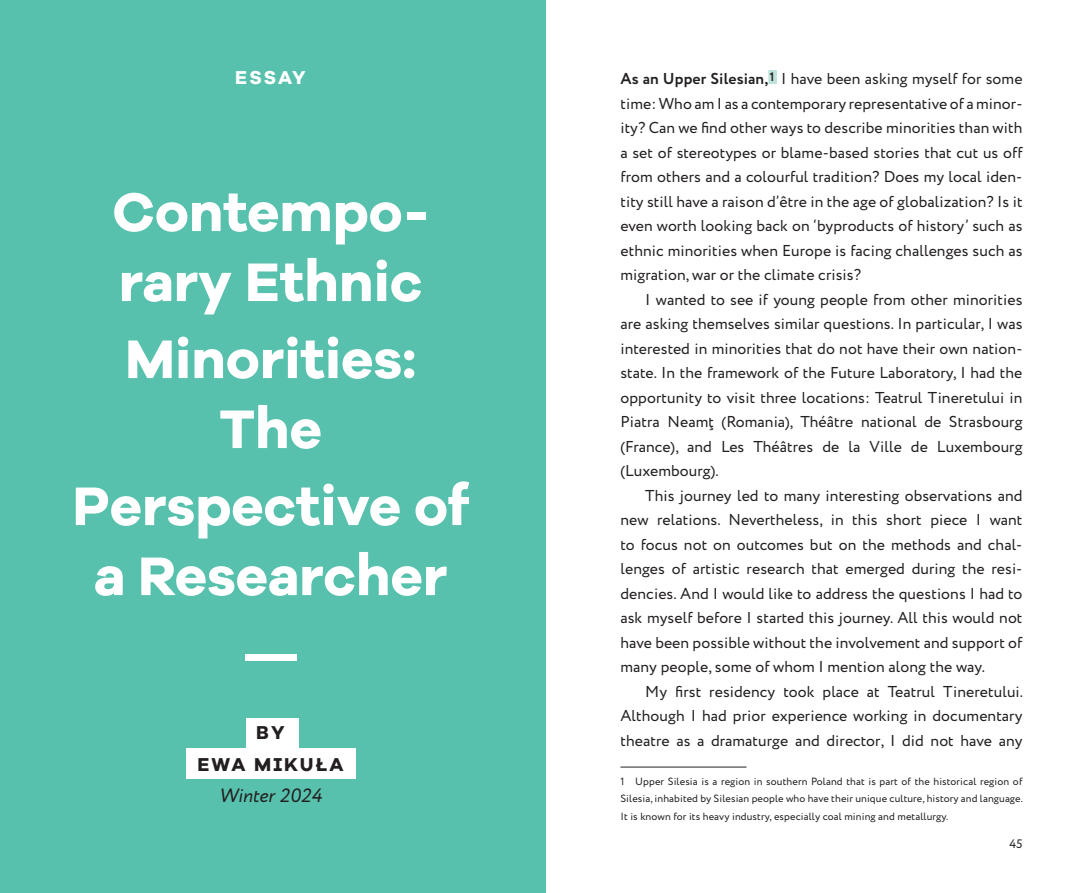
<style>
.page{position:relative;width:1092px;height:893px;background:#fff}
.page>*{position:absolute;margin:0;border:0;box-sizing:border-box;transform-origin:0 0}
.t1{font:56px/70px "Galano Grotesque Alt Regular 2";color:#fff;text-align:center}
.t2{font:19.25px/31.5px "Galano Grotesque Alt Regular 2";letter-spacing:.11em;color:#231f20;text-align:center}
.t3{font:italic 19.25px "Circe";letter-spacing:.01em;color:#231f20}
.t4{font:19.25px "Galano Grotesque Alt Regular 2";letter-spacing:.1em;color:#fff}
.t5{font:15.75px/24.5px "Circe";letter-spacing:.005em;color:#231f20;text-align:justify}
.t6{font:12.25px "Circe";color:#231f20}
.t7{font:10.5px/17.5px "Circe";letter-spacing:.01em;color:#231f20;text-align:justify}
.s1{font-weight:700}
</style>
<div class="page">
<div style="left:0;top:0;width:546px;height:893px;background:#57c1ad"></div>
<div style="left:768px;top:70px;width:8px;height:14px;background:#bee3da"></div>
<hr style="left:620px;top:767px;width:126px;height:1px;background:#231f20">
<div style="left:246px;top:718px;width:52px;height:31px;background:#fff"></div>
<div style="left:186px;top:749px;width:169px;height:30px;background:#fff"></div>
<p class="t4" style="left:235px;top:65px;width:72px">ESSAY</p>
<p class="t5" style="left:620px;top:67px;width:403px"><span class="s1">As an Upper Silesian,</span><sup>1</sup> I have been asking myself for some time: Who am I as a contemporary representative of a minor&shy;ity? Can we find other ways to describe minorities than with a set of stereotypes or blame-based stories that cut us off from others and a colourful tradition? Does my local iden&shy;tity still have a raison d’être in the age of globalization? Is it even worth looking back on ‘byproducts of history’ such as ethnic minorities when Europe is facing challenges such as migration, war or the climate crisis?</p>
<p class="t5" style="left:620px;top:288px;width:403px;text-indent:25px">I wanted to see if young people from other minorities are asking themselves similar questions. In particular, I was interested in minorities that do not have their own nation&shy;state. In the framework of the Future Laboratory, I had the opportunity to visit three locations: Teatrul Tineretului in Piatra Neamţ (Romania), Théâtre national de Strasbourg (France), and Les Théâtres de la Ville de Luxembourg (Luxembourg).</p>
<p class="t5" style="left:620px;top:484px;width:403px;text-indent:25px">This journey led to many interesting observations and new relations. Nevertheless, in this short piece I want to focus not on outcomes but on the methods and chal&shy;lenges of artistic research that emerged during the resi&shy;dencies. And I would like to address the questions I had to ask myself before I started this journey. All this would not have been possible without the involvement and support of many people, some of whom I mention along the way.</p>
<p class="t5" style="left:620px;top:680px;width:404px;text-indent:25px">My first residency took place at Teatrul Tineretului.<br>Although I had prior experience working in documentary theatre as a dramaturge and director, I did not have any</p>
<p class="t7" style="left:620px;top:773px;width:404px">1 Upper Silesia is a region in southern Poland that is part of the historical region of Silesia, inhabited by Silesian people who have their unique culture, history and language.<br>It is known for its heavy industry, especially coal mining and metallurgy.</p>
<h1 class="t1" style="left:112px;top:175px;width:318px;text-align:left">Contempo&shy;rary Ethnic</h1>
<h1 class="t1" style="left:125px;top:322px;width:292px">Minorities:<br>The</h1>
<h1 class="t1" style="left:73px;top:469px;width:397px">Perspective of a Researcher</h1>
<h1 class="t1" style="left:241px;top:616px;width:60px">—</h1>
<p class="t2" style="left:197px;top:716px;width:147px">BY<br>EWA MIKUŁA</p>
<p class="t3" style="left:219px;top:783px;width:104px">Winter 2024</p>
<p class="t6" style="left:1009px;top:836px;width:15px">45</p>
</div>
